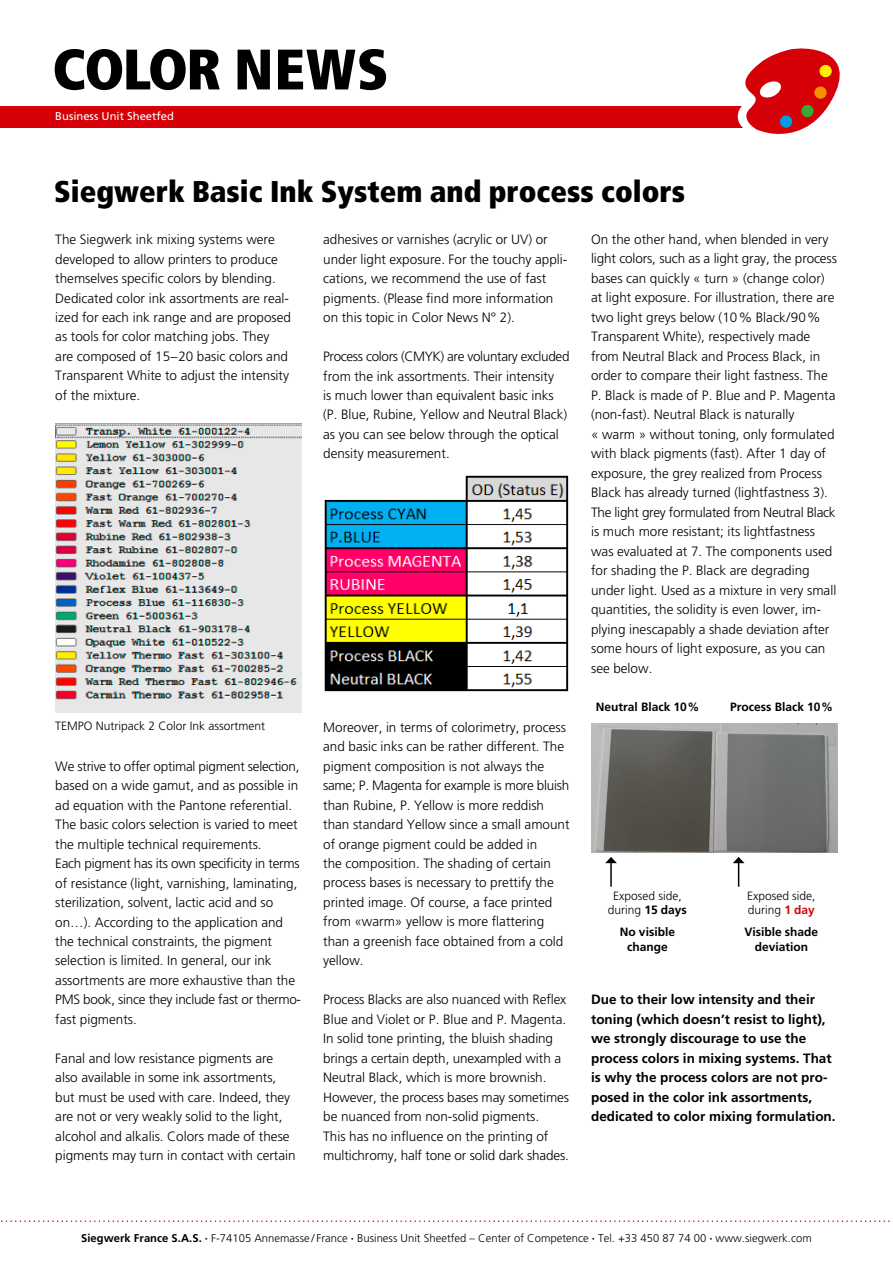
<style>
.page{position:relative;width:893px;height:1263px;background:#fff}
.page>*{position:absolute;margin:0;border:0;box-sizing:border-box;transform-origin:0 0}
.t1{font:900 condensed 57px "Frutiger";letter-spacing:-.03em;color:#000}
.t2{font:900 condensed 30px "Frutiger";color:#000}
.t3{font:300 13.5px/19.5px "Frutiger";color:#000}
.t4{font:700 13.5px/19.5px "Frutiger";color:#000}
.t5{font:300 12px/14.4px "Frutiger";color:#000;text-align:center}
.t6{font:700 12px/14.4px "Frutiger";color:#000;text-align:center}
.t7{font:italic 11.55px "Arial";color:#000}
.t8{font:300 11.25px "Frutiger";letter-spacing:.005em;color:#000}
.t9{font:11.25px "Frutiger";color:#fff}
.s1{font-weight:700}
.s2{font-weight:700;color:#d50008}
</style>
<div class="page">
<div style="left:0;top:106px;width:756px;height:22px;background:#d50008"></div>
<svg style="left:1px;top:1220px;width:892px;height:2px"></svg>
<svg style="left:739px;top:48px;width:101px;height:86px"></svg>
<img style="left:324px;top:475px;width:245px;height:217px">
<img style="left:591px;top:723px;width:246px;height:130px">
<svg style="left:733px;top:857px;width:11px;height:30px"></svg>
<hr style="left:610px;top:862px;width:2px;height:25px;background:#000">
<svg style="left:605px;top:857px;width:12px;height:6px"></svg>
<img style="left:55px;top:423px;width:247px;height:289px">
<h1 class="t1" style="left:52px;top:35px;width:338px">COLOR NEWS</h1>
<p class="t9" style="left:55px;top:110px;width:120px">Business Unit Sheetfed</p>
<h2 class="t2" style="left:54px;top:174px;width:632px">Siegwerk Basic Ink System and process colors</h2>
<p class="t3" style="left:323px;top:230px;width:246px">adhesives or varnishes (acrylic or UV) or under light exposure. For the touchy appli&shy;cations, we recommend the use of fast pigments. (Please find more information on this topic in Color News N° 2).</p>
<p class="t3" style="left:323px;top:347px;width:248px">Process colors (CMYK) are voluntary excluded from the ink assortments. Their intensity<br>is much lower than equivalent basic inks (P. Blue, Rubine, Yellow and Neutral Black) as you can see below through the optical density measurement.</p>
<p class="t3" style="left:591px;top:230px;width:247px">On the other hand, when blended in very light colors, such as a light gray, the process bases can quickly « turn » (change color) at light exposure. For illustration, there are two light greys below (10% Black/90% Transparent White), respectively made from Neutral Black and Process Black, in order to compare their light fastness. The P. Black is made of P. Blue and P. Magenta (non-fast). Neutral Black is naturally<br>« warm » without toning, only formulated with black pigments (fast). After 1 day of exposure, the grey realized from Process Black has already turned (lightfastness 3).<br>The light grey formulated from Neutral Black is much more resistant; its lightfastness was evaluated at 7. The components used for shading the P. Black are degrading under light. Used as a mixture in very small quantities, the solidity is even lower, im&shy;plying inescapably a shade deviation after some hours of light exposure, as you can see below.</p>
<p class="t3" style="left:55px;top:230px;width:237px">The Siegwerk ink mixing systems were developed to allow printers to produce themselves specific colors by blending.<br>Dedicated color ink assortments are real&shy;ized for each ink range and are proposed as tools for color matching jobs. They<br>are composed of 15–20 basic colors and Transparent White to adjust the intensity of the mixture.</p>
<p class="t5" style="left:55px;top:719px;width:212px">TEMPO Nutripack 2 Color Ink assortment</p>
<p class="t3" style="left:55px;top:756px;width:247px">We strive to offer optimal pigment selection, based on a wide gamut, and as possible in ad equation with the Pantone referential.<br>The basic colors selection is varied to meet the multiple technical requirements.<br>Each pigment has its own specificity in terms of resistance (light, varnishing, laminating, sterilization, solvent, lactic acid and so on…). According to the application and the technical constraints, the pigment selection is limited. In general, our ink assortments are more exhaustive than the PMS book, since they include fast or thermo&shy;fast pigments.</p>
<p class="t3" style="left:55px;top:1049px;width:242px">Fanal and low resistance pigments are also available in some ink assortments, but must be used with care. Indeed, they are not or very weakly solid to the light, alcohol and alkalis. Colors made of these pigments may turn in contact with certain</p>
<p class="t3" style="left:323px;top:717px;width:248px">Moreover, in terms of colorimetry, process and basic inks can be rather different. The pigment composition is not always the same; P. Magenta for example is more bluish than Rubine, P. Yellow is more reddish than standard Yellow since a small amount of orange pigment could be added in<br>the composition. The shading of certain process bases is necessary to prettify the printed image. Of course, a face printed from «warm» yellow is more flattering than a greenish face obtained from a cold yellow.</p>
<p class="t3" style="left:323px;top:990px;width:247px">Process Blacks are also nuanced with Reflex Blue and Violet or P. Blue and P. Magenta.<br>In solid tone printing, the bluish shading brings a certain depth, unexampled with a Neutral Black, which is more brownish.<br>However, the process bases may sometimes be nuanced from non-solid pigments.<br>This has no influence on the printing of multichromy, half tone or solid dark shades.</p>
<p class="t7" style="left:607px;top:698px;width:100px">NeutralBlack10%</p>
<p class="t7" style="left:734px;top:698px;width:105px">ProcessBlack10%</p>
<p class="t6" style="left:596px;top:699px;width:105px">Neutral Black 10%</p>
<p class="t6" style="left:730px;top:699px;width:104px">Process Black 10%</p>
<p class="t5" style="left:608px;top:889px;width:81px">Exposed side, during <span class="s1">15 days</span></p>
<p class="t6" style="left:620px;top:925px;width:57px">No visible change</p>
<p class="t5" style="left:747px;top:889px;width:70px;text-align:left">Exposed side, during <span class="s2">1 day</span></p>
<p class="t6" style="left:744px;top:925px;width:75px">Visible shade deviation</p>
<p class="t4" style="left:591px;top:990px;width:246px">Due to their low intensity and their toning (which doesn’t resist to light), we strongly discourage to use the process colors in mixing systems. That is why the process colors are not pro&shy;posed in the color ink assortments, dedicated to color mixing formulation.</p>
<p class="t8" style="left:81px;top:1231px;width:732px"><span class="s1">Siegwerk France S.A.S. ·</span> F-74105 Annemasse/ France <span class="s1">·</span> Business Unit Sheetfed – Center of Competence <span class="s1">·</span> Tel. +33 450 87 74 00 <span class="s1">·</span> www.siegwerk.com</p>
</div>
